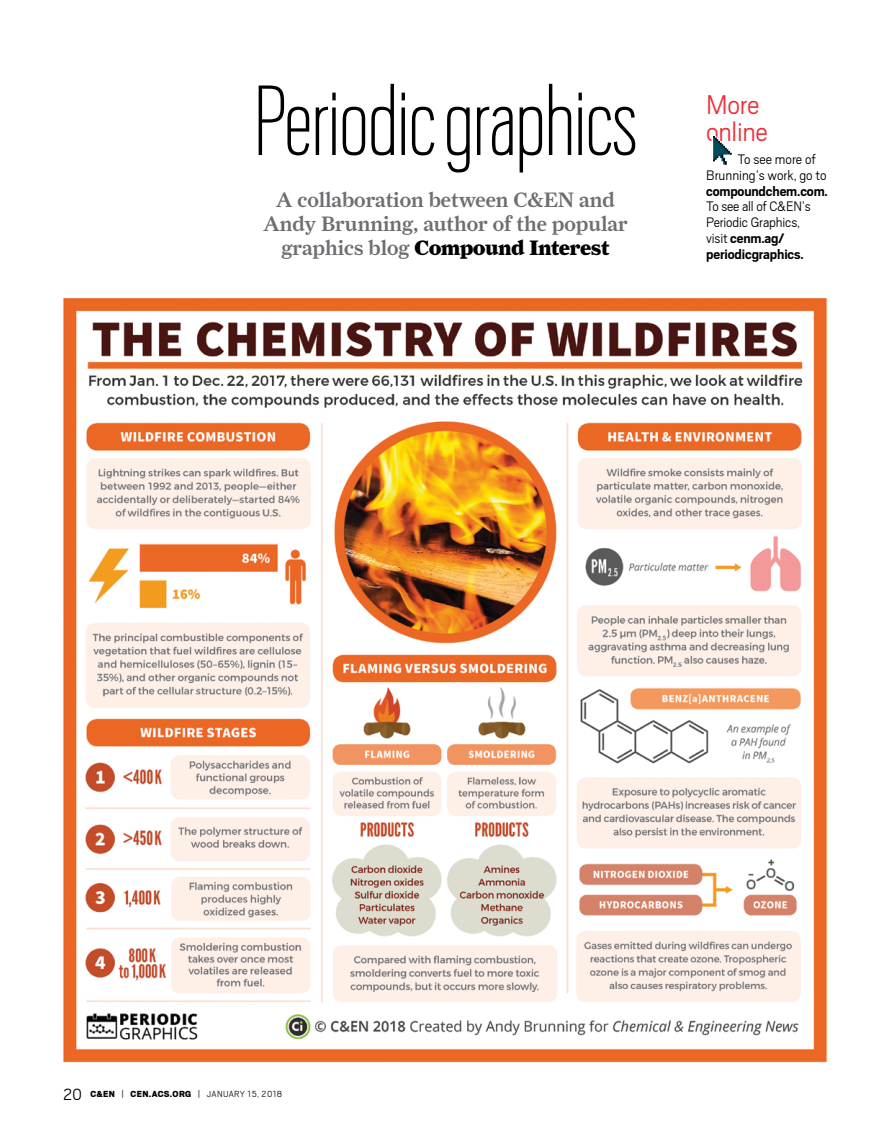
<style>
.page{position:relative;width:891px;height:1134px;background:#fff}
.page>*{position:absolute;margin:0;border:0;box-sizing:border-box;transform-origin:0 0}
.t1{font:100 111px "Scout Cond";letter-spacing:-.01em;color:#000}
.t2{font:300 30px/27px "Scout";letter-spacing:-.01em;color:#ee3039}
.t3{font:500 21px/24px "Farnham Display";color:#6d6e71;text-align:center}
.t4{font:300 15.3px/15.8px "Scout";letter-spacing:-.01em;color:#000}
.t5{font:700 15.3px "Scout";letter-spacing:-.01em;color:#000}
.t6{font:300 9.75px "Scout";letter-spacing:.04em;color:#000}
.s1{font-weight:900;color:#000}
.s2{font-weight:700}
.s3{font-size:18px}
.s4{font-weight:900}
</style>
<div class="page">
<img style="left:63px;top:298px;width:764px;height:764px">
<svg style="left:713px;top:136px;width:19px;height:29px"></svg>
<h1 class="t1" style="left:253px;top:64px;width:387px">Periodic graphics</h1>
<h3 class="t3" style="left:263px;top:187px;width:366px">A collaboration between C&amp;EN and<br>Andy Brunning, author of the popular graphics blog <span class="s1">Compound Interest</span></h3>
<h2 class="t2" style="left:706px;top:91px;width:63px">More online</h2>
<p class="t4" style="left:706px;top:152px;width:122px;text-indent:32px">To see more of<br>Brunning’s work, go to</p>
<p class="t5" style="left:706px;top:183px;width:123px">compoundchem.com.</p>
<p class="t4" style="left:706px;top:199px;width:106px">To see all of C&amp;EN’s<br>Periodic Graphics, visit <span class="s2">cenm.ag/ periodicgraphics.</span></p>
<p class="t6" style="left:63px;top:1089px;width:221px"><span class="s3">20</span> <span class="s4">C&amp;EN</span> | <span class="s4">CEN.ACS.ORG</span> | JANUARY 15, 2018</p>
</div>
